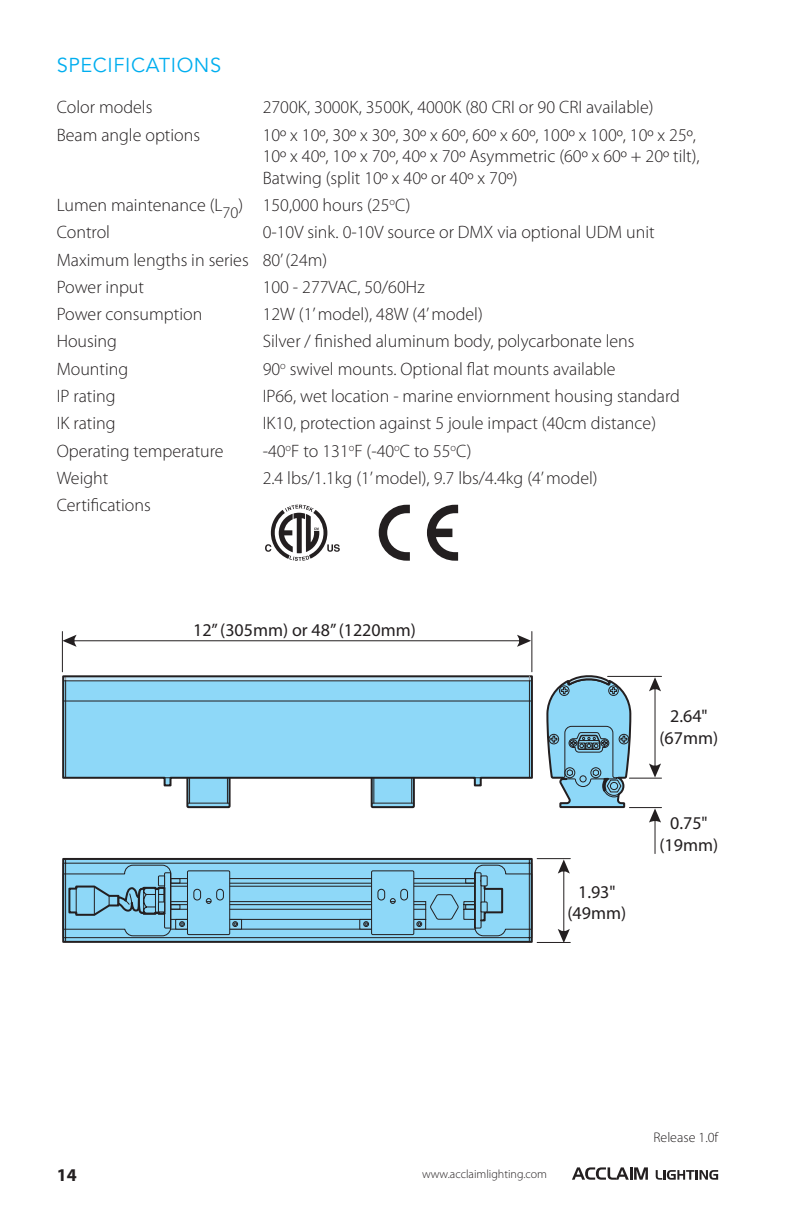
<style>
.page{position:relative;width:792px;height:1224px;background:#fff}
.page>*{position:absolute;margin:0;border:0;box-sizing:border-box;transform-origin:0 0}
.Head_2{font:20px "Avenir";letter-spacing:.03em;color:#00aeef}
.Body{font:300 18px/21.6px "Myriad Pro";color:#231f20}
.t1{font:18px/21.6px "Myriad Pro";color:#231f20;text-align:center}
.t2{font:700 18px "Myriad Pro";color:#231f20}
.Body-2{font:300 14px "Myriad Pro";color:#231f20}
.t3{font:300 12px "Myriad Pro";color:#231f20}
</style>
<div class="page">
<svg style="left:572px;top:1167px;width:76px;height:13px"></svg>
<svg style="left:656px;top:1170px;width:62px;height:10px"></svg>
<svg style="left:265px;top:505px;width:75px;height:56px"></svg>
<svg style="left:379px;top:505px;width:31px;height:56px"></svg>
<svg style="left:427px;top:505px;width:31px;height:56px"></svg>
<svg style="left:62px;top:675px;width:471px;height:104px"></svg>
<hr style="left:63px;top:701px;width:469px;height:1px;background:#231f20">
<hr style="left:64px;top:680px;width:468px;height:1px;background:#231f20">
<svg style="left:65px;top:680px;width:465px;height:107px"></svg>
<svg style="left:185px;top:776px;width:231px;height:33px"></svg>
<svg style="left:62px;top:858px;width:471px;height:85px"></svg>
<svg style="left:62px;top:864px;width:471px;height:73px"></svg>
<svg style="left:546px;top:675px;width:86px;height:134px"></svg>
<hr style="left:62px;top:632px;width:1px;height:40px;background:#231f20">
<hr style="left:629px;top:807px;width:33px;height:1px;background:#231f20">
<hr style="left:629px;top:778px;width:33px;height:1px;background:#231f20">
<hr style="left:608px;top:676px;width:54px;height:1px;background:#231f20">
<hr style="left:537px;top:858px;width:33px;height:1px;background:#231f20">
<hr style="left:537px;top:942px;width:33px;height:1px;background:#231f20">
<hr style="left:531px;top:632px;width:1px;height:40px;background:#231f20">
<hr style="left:70px;top:640px;width:454px;height:1px;background:#231f20">
<svg style="left:62px;top:635px;width:15px;height:12px"></svg>
<svg style="left:517px;top:635px;width:14px;height:12px"></svg>
<hr style="left:655px;top:684px;width:1px;height:87px;background:#231f20">
<svg style="left:649px;top:763px;width:12px;height:15px"></svg>
<svg style="left:649px;top:677px;width:12px;height:14px"></svg>
<hr style="left:563px;top:867px;width:1px;height:69px;background:#231f20">
<svg style="left:558px;top:929px;width:12px;height:13px"></svg>
<svg style="left:558px;top:859px;width:12px;height:15px"></svg>
<hr style="left:655px;top:816px;width:1px;height:38px;background:#231f20">
<svg style="left:649px;top:808px;width:12px;height:15px"></svg>
<p class="Head_2" style="left:57px;top:54px;width:166px">SPECIFICATIONS</p>
<p class="Body" style="left:57px;top:97px;width:97px">Color models</p>
<p class="Body" style="left:263px;top:97px;width:392px">2700K, 3000K, 3500K, 4000K (80 CRI or 90 CRI available)</p>
<p class="Body" style="left:57px;top:124px;width:145px">Beam angle options</p>
<p class="Body" style="left:263px;top:124px;width:439px">10º x 10º, 30º x 30º, 30º x 60º, 60º x 60º, 100º x 100º, 10º x 25º,<br>10º x 40º, 10º x 70º, 40º x 70º Asymmetric (60º x 60º + 20º tilt),<br>Batwing (split 10º x 40º or 40º x 70º)</p>
<p class="Body" style="left:57px;top:195px;width:355px">Lumen maintenance (L<sub>70</sub>) 150,000 hours (25<sup>o</sup>C)</p>
<p class="Body" style="left:57px;top:222px;width:55px">Control</p>
<p class="Body" style="left:263px;top:222px;width:394px">0-10V sink. 0-10V source or DMX via optional UDM unit</p>
<p class="Body" style="left:57px;top:249px;width:272px">Maximum lengths in series 80’ (24m)</p>
<p class="Body" style="left:57px;top:276px;width:89px">Power input</p>
<p class="Body" style="left:263px;top:276px;width:164px">100 - 277VAC, 50/60Hz</p>
<p class="Body" style="left:57px;top:304px;width:147px">Power consumption</p>
<p class="Body" style="left:263px;top:304px;width:222px">12W (1’ model), 48W (4’ model)</p>
<p class="Body" style="left:57px;top:331px;width:62px">Housing</p>
<p class="Body" style="left:263px;top:331px;width:373px">Silver / finished aluminum body, polycarbonate lens</p>
<p class="Body" style="left:57px;top:358px;width:73px">Mounting</p>
<p class="Body" style="left:263px;top:358px;width:354px">90<sup>o</sup> swivel mounts. Optional flat mounts available</p>
<p class="Body" style="left:57px;top:385px;width:61px">IP rating</p>
<p class="Body" style="left:263px;top:385px;width:419px">IP66, wet location - marine enviornment housing standard</p>
<p class="Body" style="left:57px;top:413px;width:60px">IK rating</p>
<p class="Body" style="left:263px;top:413px;width:395px">IK10, protection against 5 joule impact (40cm distance)</p>
<p class="Body" style="left:57px;top:440px;width:168px">Operating temperature</p>
<p class="Body" style="left:263px;top:440px;width:210px">-40<sup>o</sup>F to 131<sup>o</sup>F (-40<sup>o</sup>C to 55<sup>o</sup>C)</p>
<p class="Body" style="left:57px;top:467px;width:53px">Weight</p>
<p class="Body" style="left:263px;top:467px;width:336px">2.4 lbs/1.1kg (1’ model), 9.7 lbs/4.4kg (4’ model)</p>
<p class="Body" style="left:57px;top:495px;width:96px">Certifications</p>
<p class="t1" style="left:193px;top:620px;width:224px">12”(305mm) or 48”(1220mm)</p>
<p class="t1" style="left:568px;top:882px;width:60px">1.93" (49mm)</p>
<p class="t1" style="left:660px;top:706px;width:60px">2.64" (67mm)</p>
<p class="t1" style="left:660px;top:813px;width:60px">0.75" (19mm)</p>
<p class="t2" style="left:57px;top:1163px;width:21px">14</p>
<p class="t3" style="left:422px;top:1167px;width:127px">www.acclaimlighting.com</p>
<p class="Body-2" style="left:653px;top:1129px;width:66px">Release 1.0f</p>
</div>
